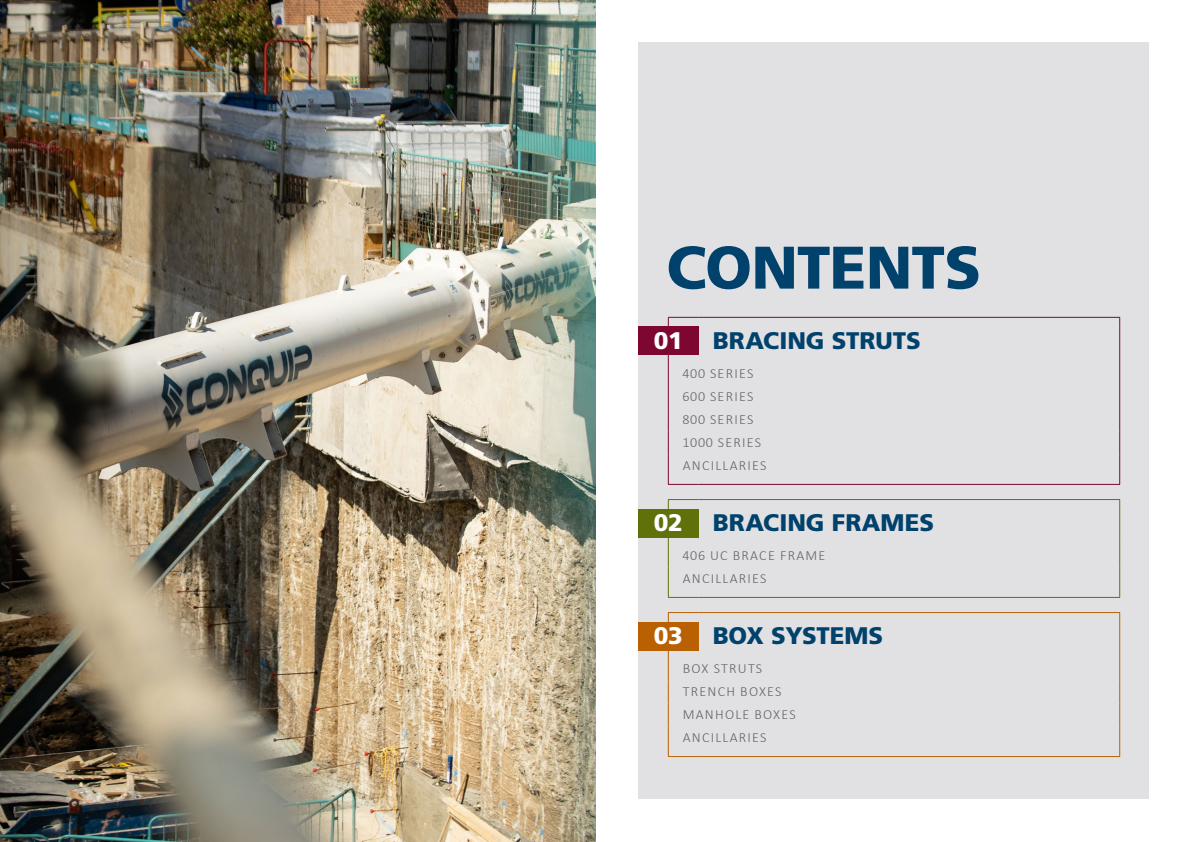
<style>
.page{position:relative;width:1191px;height:842px;background:#fff}
.page>*{position:absolute;margin:0;border:0;box-sizing:border-box;transform-origin:0 0}
.t1{font:900 60px "Frutiger LT Std";letter-spacing:-.01em;color:#00426b}
.t2{font:900 24px "Frutiger LT Std";letter-spacing:-.005em;color:#00426b}
.t3{font:900 24px "Frutiger LT Std";color:#fff}
.t4{font:300 14px/23.1px "Calibri";letter-spacing:.09em;color:#636469}
.s1{color:#fff}
</style>
<div class="page">
<div style="left:638px;top:43px;width:510px;height:756px;background:#e1e1e3"></div>
<div style="left:638px;top:327px;width:60px;height:28px;background:#7e0732"></div>
<div style="left:638px;top:509px;width:60px;height:28px;background:#61710a"></div>
<div style="left:638px;top:622px;width:60px;height:28px;background:#b96002"></div>
<hr style="left:668px;top:317px;width:30px;height:1px;background:#7e0732">
<hr style="left:698px;top:317px;width:422px;height:1px;background:#7e0732">
<svg style="left:1119px;top:318px;width:1px;height:37px"></svg>
<hr style="left:668px;top:355px;width:1px;height:30px;background:#7e0732">
<hr style="left:1119px;top:355px;width:1px;height:30px;background:#7e0732">
<svg style="left:668px;top:385px;width:1px;height:69px"></svg>
<svg style="left:1119px;top:385px;width:1px;height:69px"></svg>
<hr style="left:668px;top:454px;width:1px;height:30px;background:#7e0732">
<hr style="left:1119px;top:454px;width:1px;height:30px;background:#7e0732">
<hr style="left:668px;top:484px;width:30px;height:1px;background:#7e0732">
<hr style="left:698px;top:484px;width:422px;height:1px;background:#7e0732">
<hr style="left:668px;top:499px;width:30px;height:1px;background:#61710a">
<hr style="left:698px;top:499px;width:422px;height:1px;background:#61710a">
<svg style="left:1119px;top:500px;width:1px;height:37px"></svg>
<hr style="left:668px;top:537px;width:1px;height:30px;background:#61710a">
<hr style="left:1119px;top:537px;width:1px;height:30px;background:#61710a">
<hr style="left:668px;top:567px;width:1px;height:30px;background:#61710a">
<hr style="left:1119px;top:567px;width:1px;height:30px;background:#61710a">
<hr style="left:668px;top:597px;width:30px;height:1px;background:#61710a">
<hr style="left:698px;top:597px;width:422px;height:1px;background:#61710a">
<hr style="left:668px;top:612px;width:30px;height:1px;background:#b96002">
<hr style="left:698px;top:612px;width:422px;height:1px;background:#b96002">
<svg style="left:1119px;top:613px;width:1px;height:37px"></svg>
<hr style="left:668px;top:650px;width:1px;height:30px;background:#b96002">
<hr style="left:1119px;top:650px;width:1px;height:30px;background:#b96002">
<svg style="left:668px;top:680px;width:1px;height:46px"></svg>
<svg style="left:1119px;top:680px;width:1px;height:46px"></svg>
<hr style="left:668px;top:726px;width:1px;height:30px;background:#b96002">
<hr style="left:1119px;top:726px;width:1px;height:30px;background:#b96002">
<hr style="left:668px;top:756px;width:30px;height:1px;background:#b96002">
<hr style="left:698px;top:756px;width:422px;height:1px;background:#b96002">
<img style="left:0;top:0;width:595px;height:842px">
<h1 class="t1" style="left:666px;top:231px;width:316px">CONTENTS</h1>
<h2 class="t3" style="left:654px;top:326px;width:30px">01</h2>
<h2 class="t2" style="left:713px;top:326px;width:210px">BRACING STRUTS</h2>
<p class="t4" style="left:682px;top:362px;width:85px">400 SERIES<br>600 SERIES<br>800 SERIES<br>1000 SERIES<br>ANCILLARIES</p>
<h2 class="t2" style="left:654px;top:508px;width:282px"><span class="s1">02</span> BRACING FRAMES</h2>
<p class="t4" style="left:682px;top:544px;width:144px">406 UC BRACE FRAME<br>ANCILLARIES</p>
<h2 class="t2" style="left:654px;top:621px;width:231px"><span class="s1">03</span> BOX SYSTEMS</h2>
<p class="t4" style="left:683px;top:657px;width:115px">BOX STRUTS<br>TRENCH BOXES<br>MANHOLE BOXES<br>ANCILLARIES</p>
</div>
